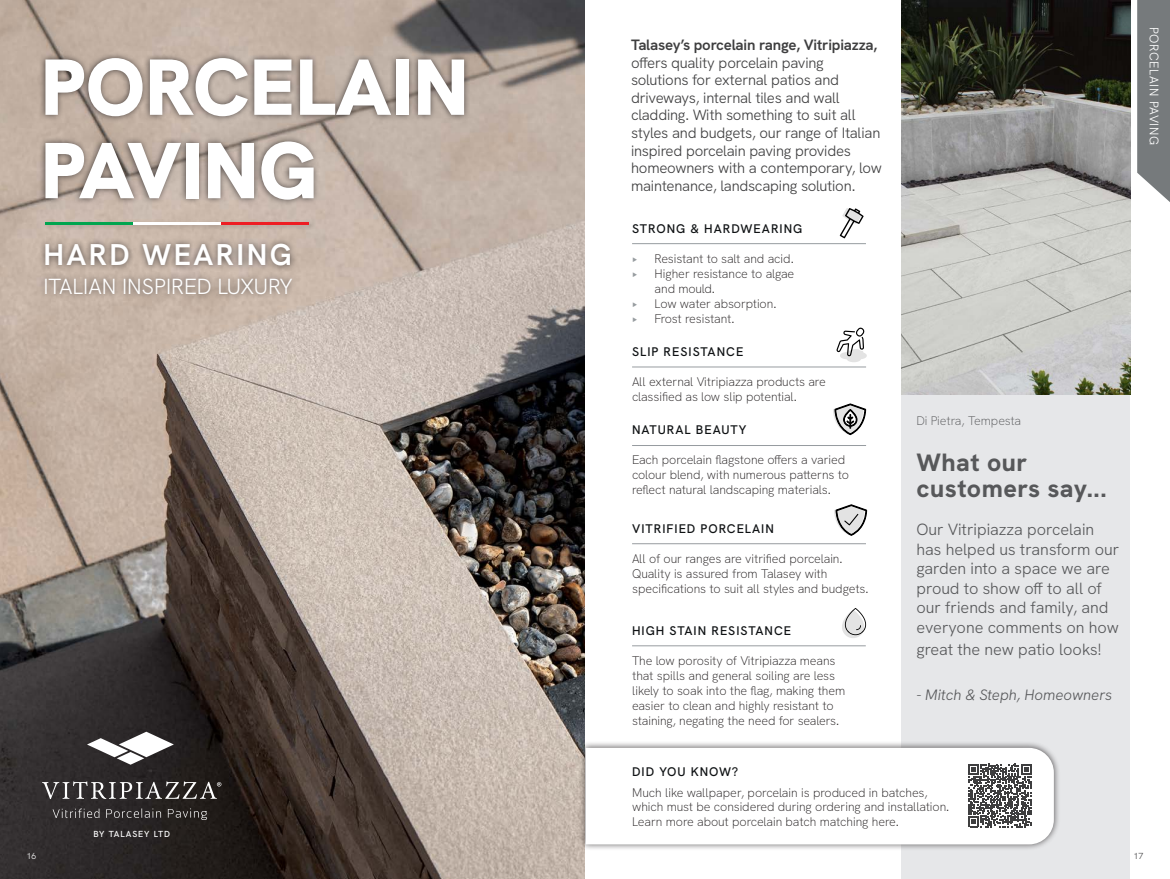
<style>
.page{position:relative;width:1170px;height:879px;background:#fff}
.page>*{position:absolute;margin:0;border:0;box-sizing:border-box;transform-origin:0 0}
.t1{font:900 79.38px "HK Grotesk";color:#fff}
.t2{font:700 30px "HK Grotesk";letter-spacing:.08em;color:#fff}
.Sub_Heading{font:800 25px/26.2px "HK Grotesk";letter-spacing:.015em;color:#57585a}
.t3{font:21.88px "HK Grotesk";color:#fff}
.Body_1{font:300 16.25px/19.5px "Hanken Grotesk";color:#57585a}
.Introduction_Para{font:15px/17.5px "HK Grotesk";letter-spacing:-.02em;color:#3e3e3f}
.Body_1-2{font:italic 300 15px "Hanken Grotesk";color:#57585a}
.Body_with_Rule{font:300 12.5px/15px "HK Grotesk";letter-spacing:-.01em;color:#231f20}
.Bullet_Points{font:300 12.5px/13.8px "HK Grotesk";letter-spacing:-.005em;color:#231f20}
.Sub_Heading-2{font:600 12.5px "HK Grotesk";letter-spacing:.08em;color:#0f1214}
.Body_1-3{font:300 12.5px "HK Grotesk";letter-spacing:-.015em;color:#57585a}
.t4{font:300 12.5px "Hanken Grotesk";letter-spacing:.05em;color:#fff}
.t5{font:700 12.5px "HK Grotesk";color:#979ca0}
.t6{font:600 8.75px "HK Grotesk";letter-spacing:.11em;color:#fff}
.t7{font:300 8.75px "Hanken Grotesk";color:#fff}
.t8{font:300 8.75px "Hanken Grotesk";color:#3e3e3f}
.s1{font-weight:700}
</style>
<div class="page">
<img style="left:0;top:0;width:585px;height:879px">
<svg style="left:53px;top:808px;width:46px;height:10px"></svg>
<svg style="left:106px;top:808px;width:55px;height:10px"></svg>
<svg style="left:168px;top:808px;width:39px;height:12px"></svg>
<svg style="left:87px;top:731px;width:87px;height:33px"></svg>
<svg style="left:42px;top:781px;width:179px;height:18px;background:#585555"></svg>
<div style="left:39px;top:51px;width:432px;height:155px;background:#231f20;opacity:.75"></div>
<div style="left:39px;top:238px;width:259px;height:63px;background:#231f20;opacity:.75"></div>
<div style="left:44px;top:221px;width:271px;height:10px;background:#231f20;opacity:.18"></div>
<hr style="left:45px;top:222px;width:88px;height:2px;background:#00a54f">
<hr style="left:133px;top:222px;width:88px;height:2px;background:#fff">
<hr style="left:221px;top:222px;width:88px;height:2px;background:#ee1d23">
<div style="left:901px;top:142px;width:228px;height:737px;background:#e6e7e9"></div>
<div style="left:578px;top:741px;width:482px;height:110px;background:#231f20;opacity:.75"></div>
<svg style="left:585px;top:748px;width:468px;height:96px"></svg>
<img style="left:901px;top:0;width:228px;height:395px">
<hr style="left:632px;top:367px;width:234px;height:1px;background:#979ca0">
<svg style="left:836px;top:327px;width:30px;height:35px"></svg>
<hr style="left:632px;top:243px;width:233px;height:1px;background:#979ca0">
<svg style="left:839px;top:208px;width:24px;height:30px"></svg>
<hr style="left:632px;top:445px;width:234px;height:1px;background:#979ca0">
<svg style="left:833px;top:403px;width:32px;height:32px"></svg>
<hr style="left:632px;top:543px;width:245px;height:1px;background:#979ca0">
<svg style="left:834px;top:504px;width:33px;height:32px"></svg>
<hr style="left:632px;top:645px;width:233px;height:1px;background:#979ca0">
<svg style="left:842px;top:608px;width:24px;height:30px"></svg>
<div style="left:866px;top:519px;width:16px;height:31px;background:#fff"></div>
<svg style="left:968px;top:764px;width:63px;height:63px;background:#818182"></svg>
<svg style="left:1137px;top:0;width:32px;height:201px;background:#808485"></svg>
<p class="t1" style="left:41px;top:26px;width:429px">PORCELAIN</p>
<p class="t1" style="left:41px;top:110px;width:278px">PAVING</p>
<p class="t2" style="left:43px;top:232px;width:250px">HARD WEARING</p>
<p class="t3" style="left:43px;top:270px;width:250px">ITALIAN INSPIRED LUXURY</p>
<p class="t6" style="left:93px;top:827px;width:78px">BY TALASEY LTD</p>
<p class="Introduction_Para" style="left:631px;top:35px;width:252px"><span class="s1">Talasey’s porcelain range, Vitripiazza, </span>offers quality porcelain paving solutions for external patios and driveways, internal tiles and wall cladding. With something to suit all styles and budgets, our range of Italian inspired porcelain paving provides homeowners with a contemporary, low maintenance, landscaping solution.</p>
<p class="Sub_Heading-2" style="left:632px;top:219px;width:172px">STRONG &amp; HARDWEARING</p>
<p class="t5" style="left:632px;top:249px;width:7px">‣</p>
<p class="Body_with_Rule" style="left:654px;top:250px;width:141px">Resistant to salt and acid.</p>
<p class="t5" style="left:632px;top:264px;width:7px">‣</p>
<p class="Body_with_Rule" style="left:654px;top:265px;width:141px">Higher resistance to algae and mould.</p>
<p class="t5" style="left:632px;top:294px;width:7px">‣</p>
<p class="Body_with_Rule" style="left:654px;top:295px;width:123px">Low water absorption.</p>
<p class="t5" style="left:632px;top:309px;width:7px">‣</p>
<p class="Body_with_Rule" style="left:654px;top:310px;width:81px">Frost resistant.</p>
<p class="Sub_Heading-2" style="left:632px;top:342px;width:113px">SLIP RESISTANCE</p>
<p class="Body_with_Rule" style="left:632px;top:373px;width:195px">All external Vitripiazza products are classified as low slip potential.</p>
<p class="Sub_Heading-2" style="left:632px;top:420px;width:116px">NATURAL BEAUTY</p>
<p class="Body_with_Rule" style="left:632px;top:451px;width:218px">Each porcelain flagstone offers a varied colour blend, with numerous patterns to reflect natural landscaping materials.</p>
<p class="Sub_Heading-2" style="left:632px;top:519px;width:143px">VITRIFIED PORCELAIN</p>
<p class="Body_with_Rule" style="left:632px;top:550px;width:238px">All of our ranges are vitrified porcelain.<br>Quality is assured from Talasey with specifications to suit all styles and budgets.</p>
<p class="Sub_Heading-2" style="left:632px;top:621px;width:160px">HIGH STAIN RESISTANCE</p>
<p class="Body_with_Rule" style="left:632px;top:652px;width:215px">The low porosity of Vitripiazza means that spills and general soiling are less likely to soak into the flag, making them easier to clean and highly resistant to staining, negating the need for sealers.</p>
<p class="Body_1-3" style="left:916px;top:411px;width:106px">Di Pietra, Tempesta</p>
<p class="Sub_Heading" style="left:916px;top:447px;width:191px">What our customers say...</p>
<p class="Body_1" style="left:916px;top:520px;width:204px">Our Vitripiazza porcelain has helped us transform our garden into a space we are proud to show off to all of our friends and family, and everyone comments on how</p>
<p class="Body_1" style="left:916px;top:640px;width:186px">great the new patio looks!</p>
<p class="Body_1-2" style="left:916px;top:685px;width:197px">- Mitch &amp; Steph, Homeowners</p>
<p class="Sub_Heading-2" style="left:632px;top:762px;width:107px">DID YOU KNOW?</p>
<p class="Bullet_Points" style="left:632px;top:785px;width:319px">Much like wallpaper, porcelain is produced in batches, which must be considered during ordering and installation.</p>
<p class="Bullet_Points" style="left:632px;top:813px;width:268px">Learn more about porcelain batch matching here.</p>
<p class="t4" style="left:1162px;top:27px;width:120px;rotate:90deg">PORCELAIN PAVING</p>
<p class="t7" style="left:27px;top:850px;width:11px">16</p>
<p class="t8" style="left:1133px;top:850px;width:11px">17</p>
</div>
